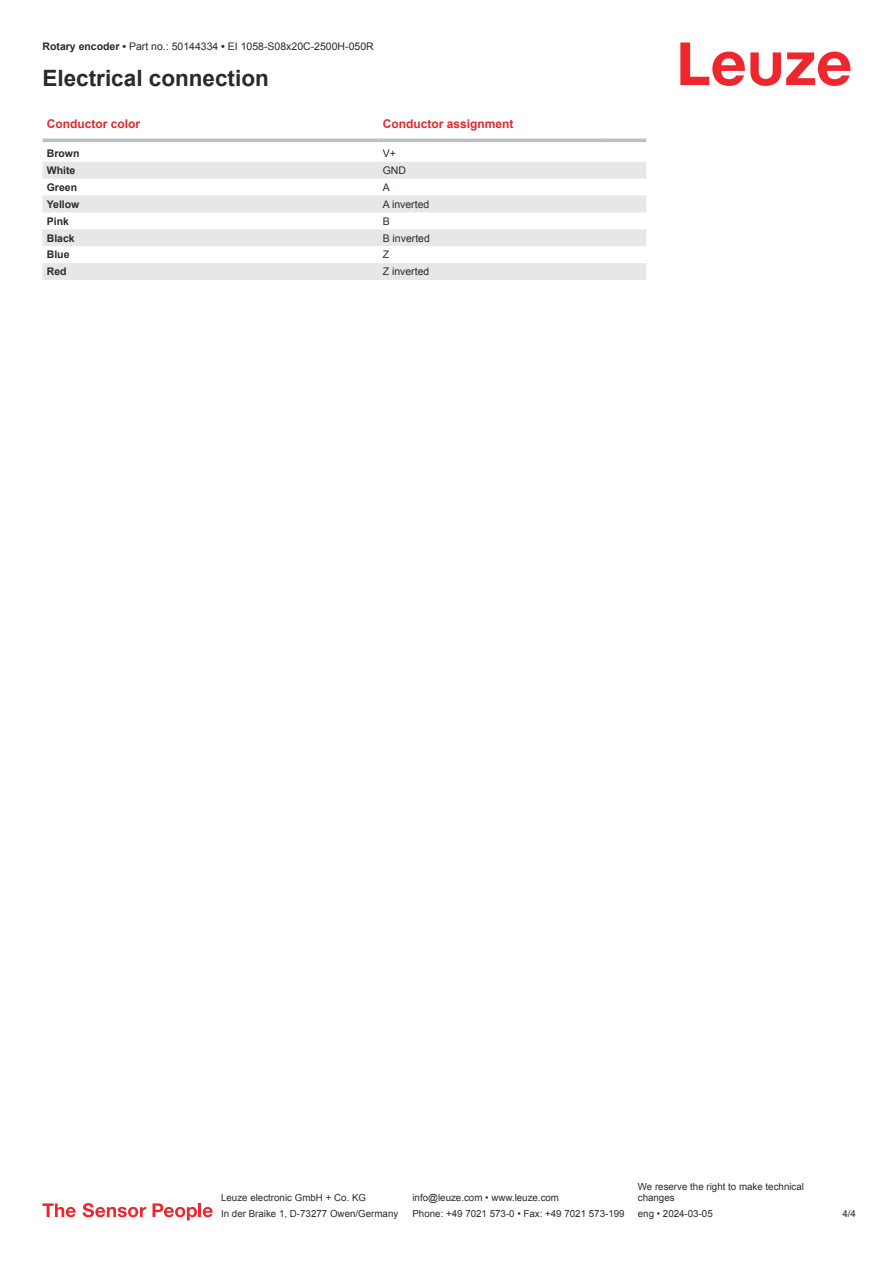
<style>
.page{position:relative;width:893px;height:1263px;background:#fff}
.page>*{position:absolute;margin:0;border:0;box-sizing:border-box;transform-origin:0 0}
.t1{font:700 22.5px "Arial";color:#2b292a}
.t2{font:700 12px "Arial";color:#db2a30}
.t3{font:10.5px "Arial";color:#2b292a}
.t4{font:700 10.5px "Arial";color:#2b292a}
.t5{font:9.75px/11.7px "Arial";color:#2b292a}
.s1{font-weight:700}
</style>
<div class="page">
<svg style="left:680px;top:43px;width:170px;height:43px"></svg>
<svg style="left:43px;top:138px;width:603px;height:1px"></svg>
<svg style="left:43px;top:162px;width:603px;height:118px;fill:#e6e7e9"></svg>
<hr style="left:43px;top:139px;width:335px;height:3px;background:#bdbfc1">
<hr style="left:378px;top:139px;width:226px;height:3px;background:#bdbfc1">
<hr style="left:604px;top:139px;width:42px;height:3px;background:#bdbfc1">
<svg style="left:43px;top:1203px;width:33px;height:14px"></svg>
<svg style="left:83px;top:1203px;width:63px;height:14px"></svg>
<svg style="left:153px;top:1203px;width:44px;height:17px"></svg>
<hr style="left:198px;top:1203px;width:3px;height:14px;background:#ed272d">
<svg style="left:203px;top:1207px;width:10px;height:10px"></svg>
<p class="t3" style="left:43px;top:43px;width:333px"><span class="s1">Rotary encoder •</span> Part no.: 50144334 <span class="s1">•</span> EI 1058-S08x20C-2500H-050R</p>
<h1 class="t1" style="left:43px;top:69px;width:228px">Electrical connection</h1>
<p class="t2" style="left:47px;top:119px;width:95px">Conductor color</p>
<p class="t2" style="left:383px;top:119px;width:132px">Conductor assignment</p>
<p class="t4" style="left:47px;top:149px;width:34px">Brown</p>
<p class="t3" style="left:383px;top:149px;width:15px">V+</p>
<p class="t4" style="left:47px;top:166px;width:30px">White</p>
<p class="t3" style="left:383px;top:166px;width:25px">GND</p>
<p class="t4" style="left:47px;top:183px;width:32px">Green</p>
<p class="t3" style="left:383px;top:183px;width:9px">A</p>
<p class="t4" style="left:47px;top:200px;width:34px">Yellow</p>
<p class="t3" style="left:383px;top:200px;width:48px">A inverted</p>
<p class="t4" style="left:47px;top:217px;width:24px">Pink</p>
<p class="t3" style="left:383px;top:217px;width:9px">B</p>
<p class="t4" style="left:47px;top:234px;width:30px">Black</p>
<p class="t3" style="left:383px;top:234px;width:49px">B inverted</p>
<p class="t4" style="left:47px;top:251px;width:24px">Blue</p>
<p class="t3" style="left:383px;top:251px;width:8px">Z</p>
<p class="t4" style="left:47px;top:267px;width:21px">Red</p>
<p class="t3" style="left:383px;top:268px;width:48px">Z inverted</p>
<p class="t5" style="left:221px;top:1193px;width:146px">Leuze electronic GmbH + Co. KG</p>
<p class="t5" style="left:412px;top:1193px;width:148px">info@leuze.com • www.leuze.com</p>
<p class="t5" style="left:638px;top:1181px;width:168px">We reserve the right to make technical changes</p>
<p class="t5" style="left:221px;top:1209px;width:179px">In der Braike 1, D-73277 Owen/Germany</p>
<p class="t5" style="left:412px;top:1209px;width:214px">Phone: +49 7021 573-0 • Fax: +49 7021 573-199</p>
<p class="t5" style="left:638px;top:1209px;width:76px">eng • 2024-03-05</p>
<p class="t5" style="left:842px;top:1209px;width:15px">4 /4</p>
</div>
